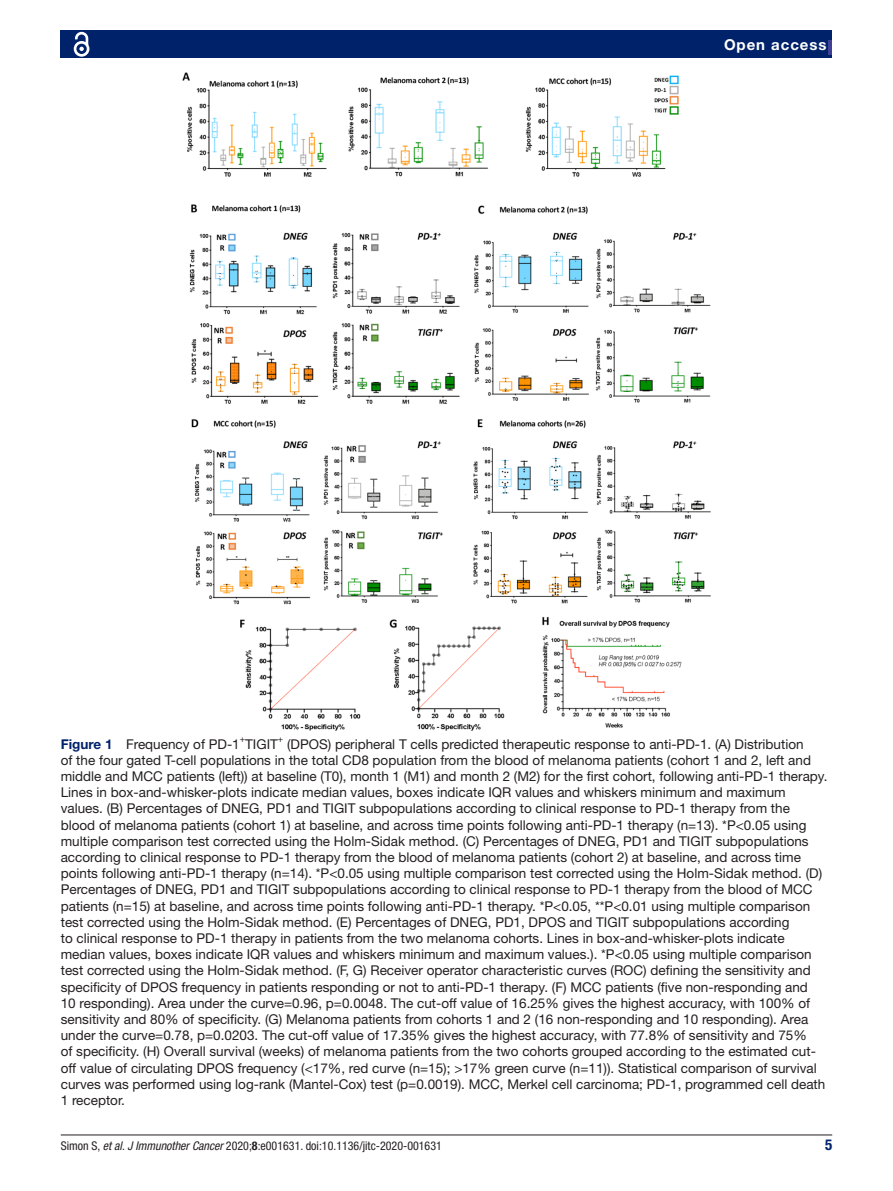
<style>
.page{position:relative;width:893px;height:1191px;background:#fff}
.page>*{position:absolute;margin:0;border:0;box-sizing:border-box;transform-origin:0 0}
.t1{font:700 15px "Helvetica Neue LT Std";letter-spacing:.065em;color:#fff}
.t2{font:700 condensed 15px "Helvetica Neue LT Std";color:#00226b}
.t3{font:13.5px/16.2px "Helvetica Neue LT Std";color:#231f20}
.t4{font:condensed 12px "Helvetica Neue LT Std";color:#231f20}
.t5{font:9px "Helvetica Neue LT Std";color:#231f20}
.s1{font-weight:700;color:#00226b}
.s2{font-style:italic}
.s3{font-weight:700}
</style>
<div class="page">
<hr style="left:61px;top:1134px;width:771px;height:1px;background:#231f20">
<div style="left:61px;top:31px;width:771px;height:27px;background:#00226b"></div>
<hr style="left:828px;top:40px;width:4px;height:15px;background:#414099">
<svg style="left:73px;top:31px;width:17px;height:26px"></svg>
<img style="left:182px;top:73px;width:529px;height:658px">
<p class="t1" style="left:724px;top:35px;width:104px">Open access</p>
<p class="t5" style="left:240px;top:734px;width:7px">+</p>
<p class="t5" style="left:278px;top:734px;width:7px">+</p>
<p class="t3" style="left:61px;top:735px;width:768px;text-indent:226px">(DPOS) peripheral T cells predicted therapeutic response to anti-PD-1. (A) Distribution<br>of the four gated T-cell populations in the total CD8 population from the blood of melanoma patients (cohort 1 and 2, left and middle and MCC patients (left)) at baseline (T0), month 1 (M1) and month 2 (M2) for the first cohort, following anti-PD-1 therapy.<br>Lines in box-and-whisker-plots indicate median values, boxes indicate IQR values and whiskers minimum and maximum values. (B) Percentages of DNEG, PD1 and TIGIT subpopulations according to clinical response to PD-1 therapy from the blood of melanoma patients (cohort 1) at baseline, and across time points following anti-PD-1 therapy (n=13). *P&lt;0.05 using multiple comparison test corrected using the Holm-Sidak method. (C) Percentages of DNEG, PD1 and TIGIT subpopulations according to clinical response to PD-1 therapy from the blood of melanoma patients (cohort 2) at baseline, and across time points following anti-PD-1 therapy (n=14). *P&lt;0.05 using multiple comparison test corrected using the Holm-Sidak method. (D)<br>Percentages of DNEG, PD1 and TIGIT subpopulations according to clinical response to PD-1 therapy from the blood of MCC patients (n=15) at baseline, and across time points following anti-PD-1 therapy. *P&lt;0.05, **P&lt;0.01 using multiple comparison test corrected using the Holm-Sidak method. (E) Percentages of DNEG, PD1, DPOS and TIGIT subpopulations according<br>to clinical response to PD-1 therapy in patients from the two melanoma cohorts. Lines in box-and-whisker-plots indicate median values, boxes indicate IQR values and whiskers minimum and maximum values.). *P&lt;0.05 using multiple comparison test corrected using the Holm-Sidak method. (F, G) Receiver operator characteristic curves (ROC) defining the sensitivity and specificity of DPOS frequency in patients responding or not to anti-PD-1 therapy. (F) MCC patients (five non-responding and<br>10 responding). Area under the curve=0.96, p=0.0048. The cut-off value of 16.25% gives the highest accuracy, with 100% of sensitivity and 80% of specificity. (G) Melanoma patients from cohorts 1 and 2 (16 non-responding and 10 responding). Area under the curve=0.78, p=0.0203. The cut-off value of 17.35% gives the highest accuracy, with 77.8% of sensitivity and 75%<br>of specificity. (H) Overall survival (weeks) of melanoma patients from the two cohorts grouped according to the estimated cut&shy;off value of circulating DPOS frequency (&lt;17%, red curve (n=15); &gt;17% green curve (n=11)). Statistical comparison of survival curves was performed using log-rank (Mantel-Cox) test (p=0.0019). MCC, Merkel cell carcinoma; PD-1, programmed cell death 1 receptor.</p>
<p class="t3" style="left:61px;top:735px;width:219px"><span class="s1">Figure 1</span> Frequency of PD-1 TIGIT</p>
<p class="t4" style="left:61px;top:1138px;width:383px">Simon S, <span class="s2">et al</span>. <span class="s2">J Immunother Cancer</span> 2020;<span class="s3">8</span>:e001631. doi:10.1136/jitc-2020-001631</p>
<p class="t2" style="left:825px;top:1135px;width:9px">5</p>
</div>
